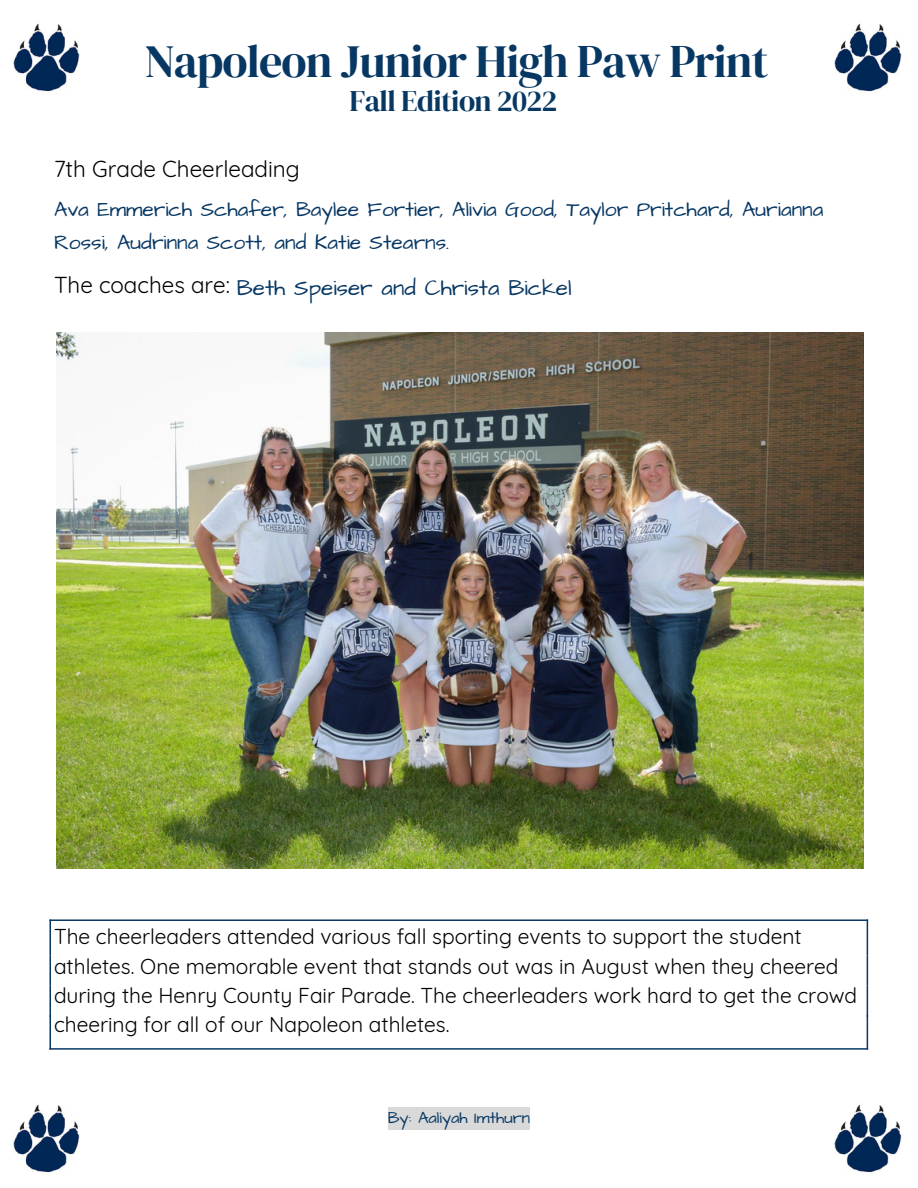
<style>
.page{position:relative;width:918px;height:1188px;background:#fff}
.page>*{position:absolute;margin:0;border:0;box-sizing:border-box;transform-origin:0 0}
.t1{font:46.2px "DM Serif Display";letter-spacing:-.02em;color:#073763}
.t2{font:29.7px "DM Serif Display";letter-spacing:-.02em;color:#073763}
.t3{font:22.5px "Architects Daughter";color:#073763}
.t4{font:22.5px "Quicksand";color:#000}
.t5{font:21px/29.2px "Quicksand";color:#000}
.t6{font:21px/32.7px "Architects Daughter";color:#073763}
.t7{font:16.5px "Architects Daughter";color:#073763}
.s1{font-family:"Quicksand";color:#000}
</style>
<div class="page">
<img style="left:14px;top:23px;width:66px;height:69px">
<img style="left:835px;top:23px;width:66px;height:69px">
<img style="left:835px;top:1104px;width:66px;height:69px">
<img style="left:14px;top:1104px;width:66px;height:69px">
<div style="left:388px;top:1108px;width:142px;height:22px;background:#d9d9d9"></div>
<hr style="left:49px;top:919px;width:819px;height:2px;background:#073763">
<hr style="left:867px;top:919px;width:1px;height:36px;background:#073763">
<hr style="left:49px;top:919px;width:2px;height:36px;background:#073763">
<hr style="left:867px;top:955px;width:1px;height:30px;background:#073763">
<hr style="left:49px;top:955px;width:2px;height:30px;background:#073763">
<hr style="left:867px;top:985px;width:1px;height:32px;background:#073763">
<hr style="left:49px;top:985px;width:2px;height:32px;background:#073763">
<hr style="left:867px;top:1015px;width:1px;height:35px;background:#073763">
<hr style="left:49px;top:1048px;width:819px;height:2px;background:#073763">
<hr style="left:49px;top:1015px;width:2px;height:35px;background:#073763">
<img style="left:56px;top:332px;width:808px;height:537px">
<h1 class="t1" style="left:145px;top:29px;width:625px">Napoleon Junior High Paw Print</h1>
<h2 class="t2" style="left:349px;top:80px;width:210px">Fall Edition 2022</h2>
<p class="t4" style="left:54px;top:155px;width:247px">7th Grade Cheerleading</p>
<p class="t6" style="left:54px;top:194px;width:771px">Ava Emmerich Schafer, Baylee Fortier, Alivia Good, Taylor Pritchard, Aurianna<br>Rossi, Audrinna Scott, and Katie Stearns.</p>
<p class="t3" style="left:54px;top:272px;width:519px"><span class="s1">The coaches are:</span> Beth Speiser and Christa Bickel</p>
<p class="t5" style="left:54px;top:922px;width:805px">The cheerleaders attended various fall sporting events to support the student athletes. One memorable event that stands out was in August when they cheered during the Henry County Fair Parade. The cheerleaders work hard to get the crowd cheering for all of our Napoleon athletes.</p>
<p class="t7" style="left:388px;top:1107px;width:144px">By: Aaliyah Imthurn</p>
</div>
